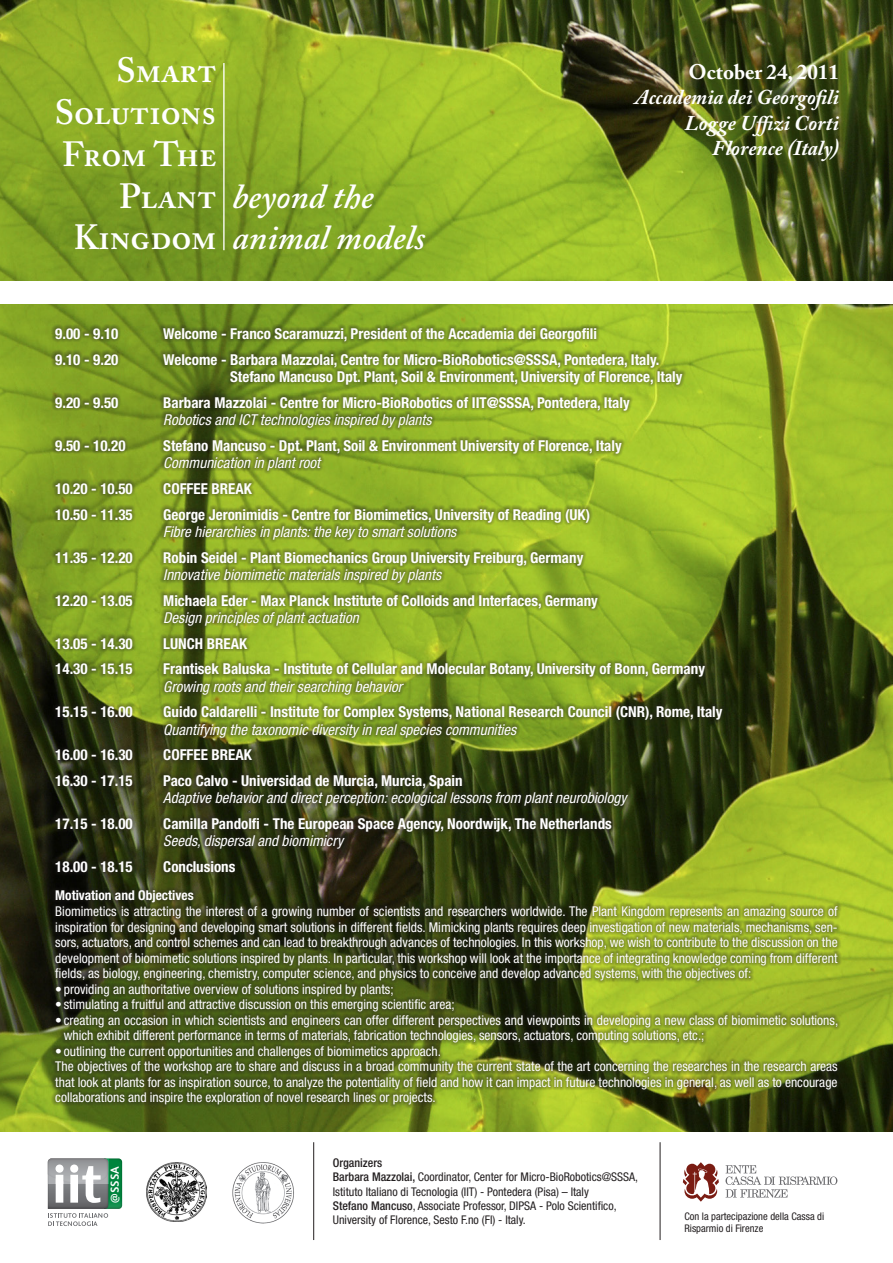
<style>
.page{position:relative;width:893px;height:1263px;background:#fff}
.page>*{position:absolute;margin:0;border:0;box-sizing:border-box;transform-origin:0 0}
.t1{font:600 34.8px/41.8px "Adobe Caslon Pro";color:#fff;text-align:right}
.t2{font:italic 600 34.8px "Adobe Caslon Pro";color:#fff}
.t3{font:italic 700 21px "Adobe Caslon Pro";color:#fff}
.t4{font:700 21px "Adobe Caslon Pro";color:#fff}
.t5{font:700 condensed 15px/17.2px "Helvetica Neue LT";color:#fff}
.t6{font:italic condensed 15px/17.2px "Helvetica Neue LT";color:#fff}
.t7{font:condensed 13.5px/15.6px "Helvetica Neue LT";color:#fff;text-align:justify}
.t8{font:700 condensed 13.5px "Helvetica Neue LT";color:#fff}
.t9{font:700 12.3px "Bliss Pro";color:#fff}
.t10{font:condensed 12px/14.4px "Helvetica Neue LT";color:#231f20}
.t11{font:500 condensed 12px "Helvetica Neue LT";color:#231f20}
.t12{font:condensed 10.5px/12.6px "Helvetica Neue LT";color:#231f20}
.s1{font-weight:400;font-style:italic}
.s2{font-weight:700;font-style:normal}
.s3{font-weight:500}
</style>
<div class="page">
<img style="left:0;top:0;width:893px;height:1131px">
<div style="left:51px;top:325px;width:791px;height:783px;background:#231f20;opacity:.75"></div>
<img style="left:147px;top:1163px;width:59px;height:59px">
<img style="left:232px;top:1162px;width:62px;height:61px">
<svg style="left:48px;top:1158px;width:74px;height:68px"></svg>
<hr style="left:223px;top:63px;width:2px;height:187px;background:#fff">
<svg style="left:725px;top:1165px;width:112px;height:33px"></svg>
<svg style="left:683px;top:1162px;width:36px;height:40px"></svg>
<hr style="left:313px;top:1142px;width:1px;height:98px;background:#231f20">
<div style="left:0;top:281px;width:893px;height:22px;background:#fff"></div>
<hr style="left:660px;top:1142px;width:1px;height:98px;background:#231f20">
<p class="t1" style="left:55px;top:49px;width:163px">Smart<br>Solutions<br>From The<br>Plant<br>Kingdom</p>
<p class="t2" style="left:233px;top:175px;width:142px">beyond the</p>
<p class="t2" style="left:233px;top:217px;width:194px">animal models</p>
<p class="t4" style="left:689px;top:60px;width:152px">October 24, 2011</p>
<p class="t3" style="left:635px;top:85px;width:206px">Accademia dei Georgofili</p>
<p class="t3" style="left:685px;top:110px;width:156px">Logge Uffizi Corti</p>
<p class="t3" style="left:712px;top:135px;width:128px">Florence (Italy)</p>
<p class="t5" style="left:55px;top:325px;width:65px">9.00 - 9.10</p>
<p class="t5" style="left:163px;top:325px;width:435px">Welcome - Franco Scaramuzzi, President of the Accademia dei Georgofili</p>
<p class="t5" style="left:55px;top:351px;width:65px">9.10 - 9.20</p>
<p class="t5" style="left:230px;top:351px;width:454px;text-indent:-67px">Welcome - Barbara Mazzolai, Centre for Micro-BioRobotics@SSSA, Pontedera, Italy.<br>Stefano Mancuso Dpt. Plant, Soil &amp; Environment, University of Florence, Italy</p>
<p class="t5" style="left:55px;top:394px;width:65px">9.20 - 9.50</p>
<p class="t5" style="left:163px;top:394px;width:468px">Barbara Mazzolai - Centre for Micro-BioRobotics of IIT@SSSA, Pontedera, Italy<br><span class="s1">Robotics and ICT technologies inspired by plants</span></p>
<p class="t5" style="left:55px;top:437px;width:72px">9.50 - 10.20</p>
<p class="t5" style="left:163px;top:437px;width:460px">Stefano Mancuso - Dpt. Plant, Soil &amp; Environment University of Florence, Italy<br><span class="s1">Communication in plant root</span></p>
<p class="t5" style="left:55px;top:480px;width:79px">10.20 - 10.50</p>
<p class="t5" style="left:163px;top:480px;width:90px">COFFEE BREAK</p>
<p class="t5" style="left:55px;top:505px;width:79px">10.50 - 11.35</p>
<p class="t5" style="left:163px;top:505px;width:428px">George Jeronimidis - Centre for Biomimetics, University of Reading (UK)<br><span class="s1">Fibre hierarchies in plants: the key to smart solutions</span></p>
<p class="t5" style="left:55px;top:548px;width:79px">11.35 - 12.20</p>
<p class="t5" style="left:163px;top:548px;width:422px">Robin Seidel - Plant Biomechanics Group University Freiburg, Germany<br><span class="s1">Innovative biomimetic materials inspired by plants</span></p>
<p class="t5" style="left:55px;top:591px;width:79px">12.20 - 13.05</p>
<p class="t5" style="left:163px;top:591px;width:436px">Michaela Eder - Max Planck Institute of Colloids and Interfaces, Germany<br><span class="s1">Design principles of plant actuation</span></p>
<p class="t5" style="left:55px;top:634px;width:79px">13.05 - 14.30</p>
<p class="t5" style="left:163px;top:634px;width:85px">LUNCH BREAK</p>
<p class="t5" style="left:55px;top:660px;width:79px">14.30 - 15.15</p>
<p class="t5" style="left:163px;top:660px;width:543px">Frantisek Baluska - Institute of Cellular and Molecular Botany, University of Bonn, Germany<br><span class="s1">Growing roots and their searching behavior</span></p>
<p class="t5" style="left:55px;top:703px;width:79px">15.15 - 16.00</p>
<p class="t5" style="left:163px;top:703px;width:561px">Guido Caldarelli - Institute for Complex Systems, National Research Council (CNR), Rome, Italy<br><span class="s1">Quantifying the taxonomic diversity in real species communities</span></p>
<p class="t5" style="left:55px;top:746px;width:79px">16.00 - 16.30</p>
<p class="t5" style="left:163px;top:746px;width:90px">COFFEE BREAK</p>
<p class="t5" style="left:55px;top:772px;width:79px">16.30 - 17.15</p>
<p class="t6" style="left:163px;top:772px;width:465px"><span class="s2">Paco Calvo - Universidad de Murcia, Murcia, Spain<br></span>Adaptive behavior and direct perception: ecological lessons from plant neurobiology</p>
<p class="t5" style="left:55px;top:815px;width:79px">17.15 - 18.00</p>
<p class="t5" style="left:163px;top:815px;width:450px">Camilla Pandolfi - The European Space Agency, Noordwijk, The Netherlands<br><span class="s1">Seeds, dispersal and biomimicry</span></p>
<p class="t5" style="left:55px;top:858px;width:79px">18.00 - 18.15</p>
<p class="t5" style="left:163px;top:858px;width:74px">Conclusions</p>
<p class="t8" style="left:55px;top:887px;width:140px">Motivation and Objectives</p>
<p class="t7" style="left:55px;top:903px;width:784px">Biomimetics is attracting the interest of a growing number of scientists and researchers worldwide. The Plant Kingdom represents an amazing source of inspiration for designing and developing smart solutions in different fields. Mimicking plants requires deep investigation of new materials, mechanisms, sen&shy;sors, actuators, and control schemes and can lead to breakthrough advances of technologies. In this workshop, we wish to contribute to the discussion on the development of biomimetic solutions inspired by plants. In particular, this workshop will look at the importance of integrating knowledge coming from different fields, as biology, engineering, chemistry, computer science, and physics to conceive and develop advanced systems, with the objectives of:</p>
<p class="t7" style="left:55px;top:981px;width:340px">• providing an authoritative overview of solutions inspired by plants;</p>
<p class="t7" style="left:55px;top:996px;width:401px">• stimulating a fruitful and attractive discussion on this emerging scientific area;</p>
<p class="t7" style="left:64px;top:1012px;width:776px;text-indent:-9px">• creating an occasion in which scientists and engineers can offer different perspectives and viewpoints in developing a new class of biomimetic solutions, which exhibit different performance in terms of materials, fabrication technologies, sensors, actuators, computing solutions, etc.;</p>
<p class="t7" style="left:55px;top:1043px;width:387px">• outlining the current opportunities and challenges of biomimetics approach.</p>
<p class="t7" style="left:55px;top:1059px;width:784px">The objectives of the workshop are to share and discuss in a broad community the current state of the art concerning the researches in the research areas that look at plants for as inspiration source, to analyze the potentiality of field and how it can impact in future technologies in general, as well as to encourage collaborations and inspire the exploration of novel research lines or projects.</p>
<p class="t9" style="left:107px;top:1203px;width:38px;rotate:-90deg">@SSSA</p>
<p class="t11" style="left:333px;top:1155px;width:51px">Organizers</p>
<p class="t10" style="left:333px;top:1170px;width:307px"><span class="s3">Barbara Mazzolai,</span> Coordinator, Center for Micro-BioRobotics@SSSA,<br>Istituto Italiano di Tecnologia (IIT) - Pontedera (Pisa) – Italy</p>
<p class="t10" style="left:333px;top:1198px;width:285px"><span class="s3">Stefano Mancuso</span>, Associate Professor, DIPSA - Polo Scientifico,<br>University of Florence, Sesto F.no (FI) - Italy.</p>
<p class="t12" style="left:684px;top:1209px;width:141px">Con la partecipazione della Cassa di<br>Risparmio di Firenze</p>
</div>
